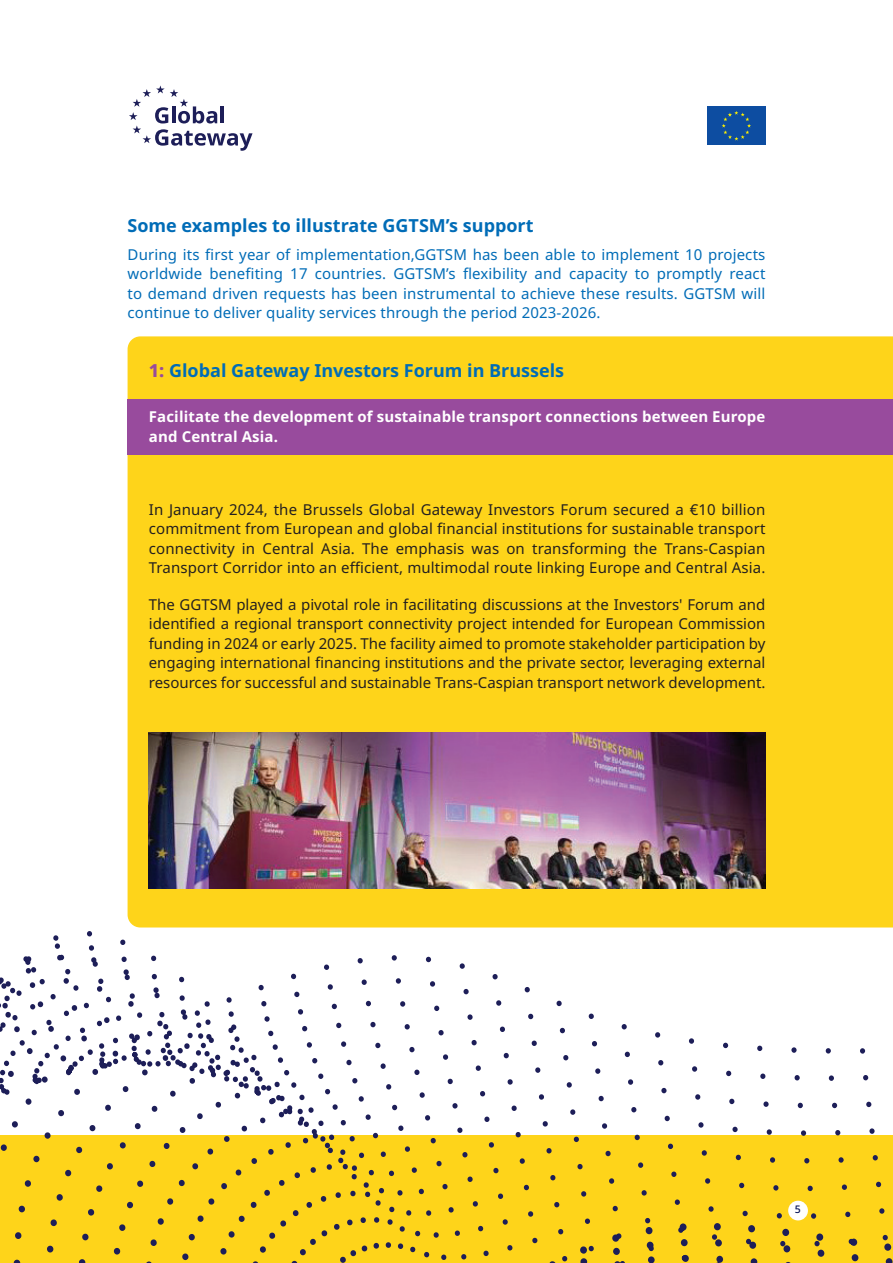
<style>
.page{position:relative;width:893px;height:1263px;background:#fff}
.page>*{position:absolute;margin:0;border:0;box-sizing:border-box;transform-origin:0 0}
.t1{font:700 18px "Noto Sans";color:#006cb7}
.t2{font:15px/19.5px "Noto Sans";color:#231f20;text-align:justify}
.t3{font:15px/19.5px "Noto Sans";letter-spacing:.01em;color:#006cb7;text-align:justify}
.t4{font:700 15px/19.5px "Noto Sans";letter-spacing:.01em;color:#fff}
.t5{font:500 10.5px "Noto Sans";color:#041156}
.s1{font-weight:800;color:#984b9d}
</style>
<div class="page">
<svg style="left:129px;top:85px;width:124px;height:66px"></svg>
<div style="left:707px;top:107px;width:58px;height:38px;background:#0d4da1"></div>
<svg style="left:722px;top:111px;width:29px;height:30px"></svg>
<div style="left:128px;top:336px;width:765px;height:359px;background:#fed41a"></div>
<div style="left:128px;top:400px;width:765px;height:55px;background:#984b9d"></div>
<img style="left:0;top:695px;width:893px;height:568px">
<p class="t1" style="left:128px;top:215px;width:407px">Some examples to illustrate GGTSM’s support</p>
<p class="t3" style="left:128px;top:245px;width:639px">During its first year of implementation,GGTSM has been able to implement 10 projects worldwide benefiting 17 countries. GGTSM’s flexibility and capacity to promptly react to demand driven requests has been instrumental to achieve these results. GGTSM will continue to deliver quality services through the period 2023-2026.</p>
<p class="t1" style="left:149px;top:360px;width:417px"><span class="s1">1:</span> Global Gateway Investors Forum in Brussels</p>
<p class="t4" style="left:149px;top:407px;width:618px">Facilitate the development of sustainable transport connections between Europe and Central Asia.</p>
<p class="t2" style="left:149px;top:500px;width:618px">In January 2024, the Brussels Global Gateway Investors Forum secured a €10 billion commitment from European and global financial institutions for sustainable transport connectivity in Central Asia. The emphasis was on transforming the Trans-Caspian Transport Corridor into an efficient, multimodal route linking Europe and Central Asia.</p>
<p class="t2" style="left:149px;top:595px;width:618px">The GGTSM played a pivotal role in facilitating discussions at the Investors' Forum and identified a regional transport connectivity project intended for European Commission funding in 2024 or early 2025. The facility aimed to promote stakeholder participation by engaging international financing institutions and the private sector, leveraging external resources for successful and sustainable Trans-Caspian transport network development.</p>
<p class="t5" style="left:795px;top:1204px;width:8px">5</p>
</div>
